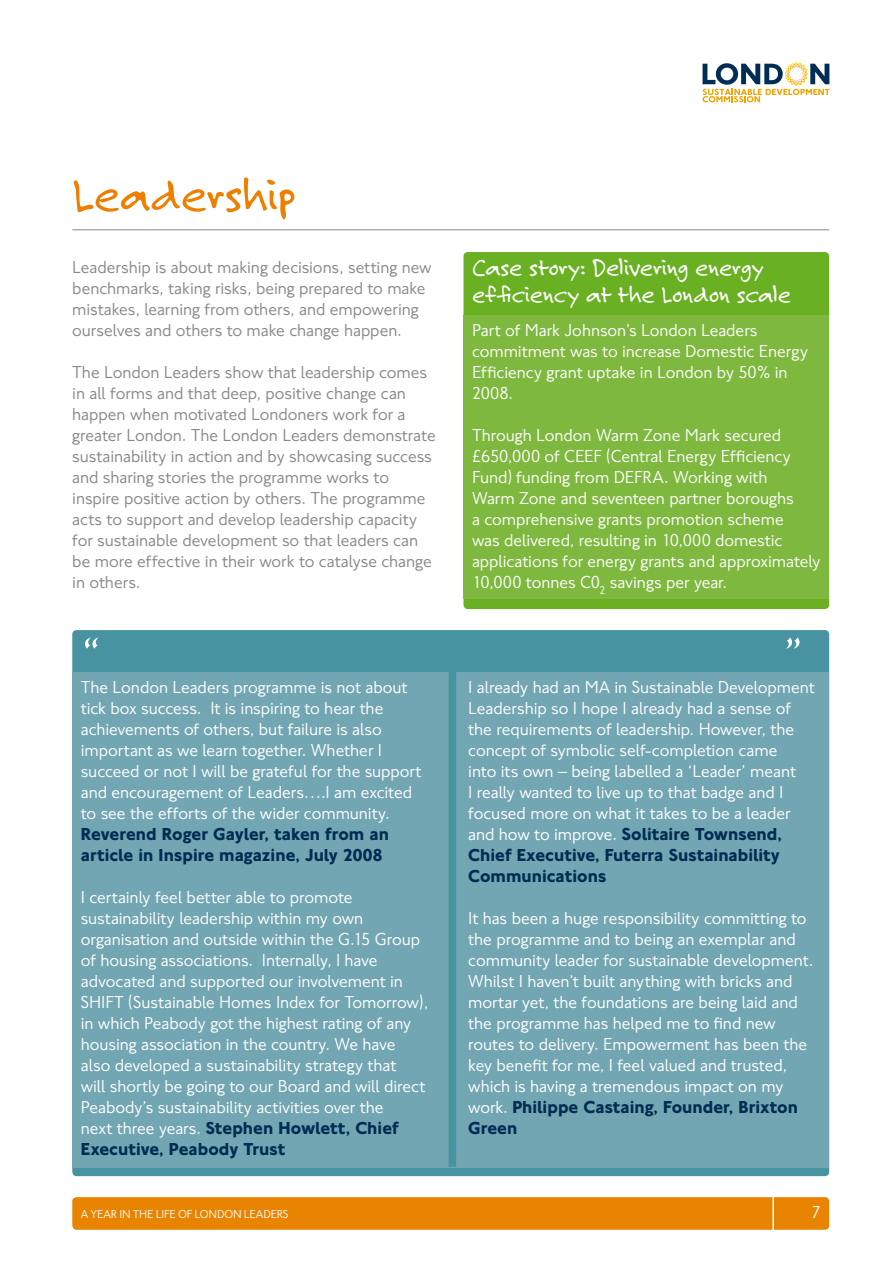
<style>
.page{position:relative;width:893px;height:1263px;background:#fff}
.page>*{position:absolute;margin:0;border:0;box-sizing:border-box;transform-origin:0 0}
.t1{font:51px "Felt Tip Roman";letter-spacing:-.01em;color:#ee7f00}
.t2{font:51px "NJTFL";color:#fff}
.t3{font:25.5px/27px "Felt Tip Roman";letter-spacing:-.005em;color:#fff}
.t4{font:18px/21px "NJTFL";letter-spacing:-.005em;color:#fff}
.t5{font:18px/21px "NJTFL";letter-spacing:-.005em;color:#87888a}
.t6{font:700 18px/21px "NJTFL";color:#002c53}
.t7{font:12px "NJTFL";letter-spacing:-.015em;color:#fff}
.s1{font-weight:700;color:#002c53}
</style>
<div class="page">
<hr style="left:72px;top:230px;width:757px;height:1px;background:#87888a">
<svg style="left:702px;top:62px;width:128px;height:40px"></svg>
<div style="left:72px;top:1197px;width:757px;height:33px;background:#e98400;border-radius:4px"></div>
<hr style="left:772px;top:1194px;width:2px;height:41px;background:#fff">
<div style="left:72px;top:630px;width:757px;height:546px;background:#4793a1;border-radius:4px"></div>
<div style="left:463px;top:252px;width:366px;height:357px;background:#6ab023;border-radius:4px"></div>
<div style="left:463px;top:315px;width:366px;height:283px;background:#7eb83e"></div>
<div style="left:72px;top:672px;width:757px;height:496px;background:#72a6b2"></div>
<div style="left:449px;top:672px;width:7px;height:495px;background:#4793a1"></div>
<h1 class="t1" style="left:72px;top:164px;width:225px">Leadership</h1>
<p class="t5" style="left:72px;top:257px;width:361px">Leadership is about making decisions, setting new benchmarks, taking risks, being prepared to make mistakes, learning from others, and empowering ourselves and others to make change happen.</p>
<p class="t5" style="left:72px;top:362px;width:365px">The London Leaders show that leadership comes in all forms and that deep, positive change can happen when motivated Londoners work for a greater London. The London Leaders demonstrate sustainability in action and by showcasing success and sharing stories the programme works to inspire positive action by others. The programme acts to support and develop leadership capacity for sustainable development so that leaders can be more effective in their work to catalyse change in others.</p>
<h2 class="t3" style="left:472px;top:254px;width:321px">Case story: Delivering energy efficiency at the London scale</h2>
<p class="t4" style="left:472px;top:320px;width:338px">Part of Mark Johnson’s London Leaders commitment was to increase Domestic Energy<br>Efficiency grant uptake in London by 50% in<br>2008.</p>
<p class="t4" style="left:472px;top:425px;width:350px">Through London Warm Zone Mark secured £650,000 of CEEF (Central Energy Efficiency Fund) funding from DEFRA. Working with<br>Warm Zone and seventeen partner boroughs<br>a comprehensive grants promotion scheme<br>was delivered, resulting in 10,000 domestic applications for energy grants and approximately 10,000 tonnes C0<sub>2</sub> savings per year.</p>
<h1 class="t2" style="left:81px;top:626px;width:22px">“</h1>
<h1 class="t2" style="left:783px;top:626px;width:22px">”</h1>
<p class="t4" style="left:81px;top:677px;width:342px">The London Leaders programme is not about tick box success. It is inspiring to hear the achievements of others, but failure is also important as we learn together. Whether I succeed or not I will be grateful for the support and encouragement of Leaders….I am excited to see the efforts of the wider community.</p>
<p class="t6" style="left:81px;top:824px;width:310px">Reverend Roger Gayler, taken from an article in Inspire magazine, July 2008</p>
<p class="t4" style="left:81px;top:887px;width:349px">I certainly feel better able to promote sustainability leadership within my own organisation and outside within the G.15 Group of housing associations. Internally, I have advocated and supported our involvement in SHIFT (Sustainable Homes Index for Tomorrow), in which Peabody got the highest rating of any housing association in the country. We have also developed a sustainability strategy that<br>will shortly be going to our Board and will direct Peabody’s sustainability activities over the<br>next three years. <span class="s1">Stephen Howlett, Chief Executive, Peabody Trust</span></p>
<p class="t4" style="left:468px;top:677px;width:348px">I already had an MA in Sustainable Development Leadership so I hope I already had a sense of the requirements of leadership. However, the concept of symbolic self-completion came<br>into its own – being labelled a ‘Leader’ meant<br>I really wanted to live up to that badge and I focused more on what it takes to be a leader and how to improve. <span class="s1">Solitaire Townsend, Chief Executive, Futerra Sustainability Communications</span></p>
<p class="t4" style="left:468px;top:908px;width:347px">It has been a huge responsibility committing to the programme and to being an exemplar and community leader for sustainable development.<br>Whilst I haven’t built anything with bricks and mortar yet, the foundations are being laid and the programme has helped me to find new routes to delivery. Empowerment has been the key benefit for me, I feel valued and trusted, which is having a tremendous impact on my work. <span class="s1">Philippe Castaing, Founder, Brixton Green</span></p>
<p class="t7" style="left:81px;top:1207px;width:209px">A YEAR IN THE LIFE OF LONDON LEADERS</p>
<p class="t4" style="left:811px;top:1202px;width:11px">7</p>
</div>
